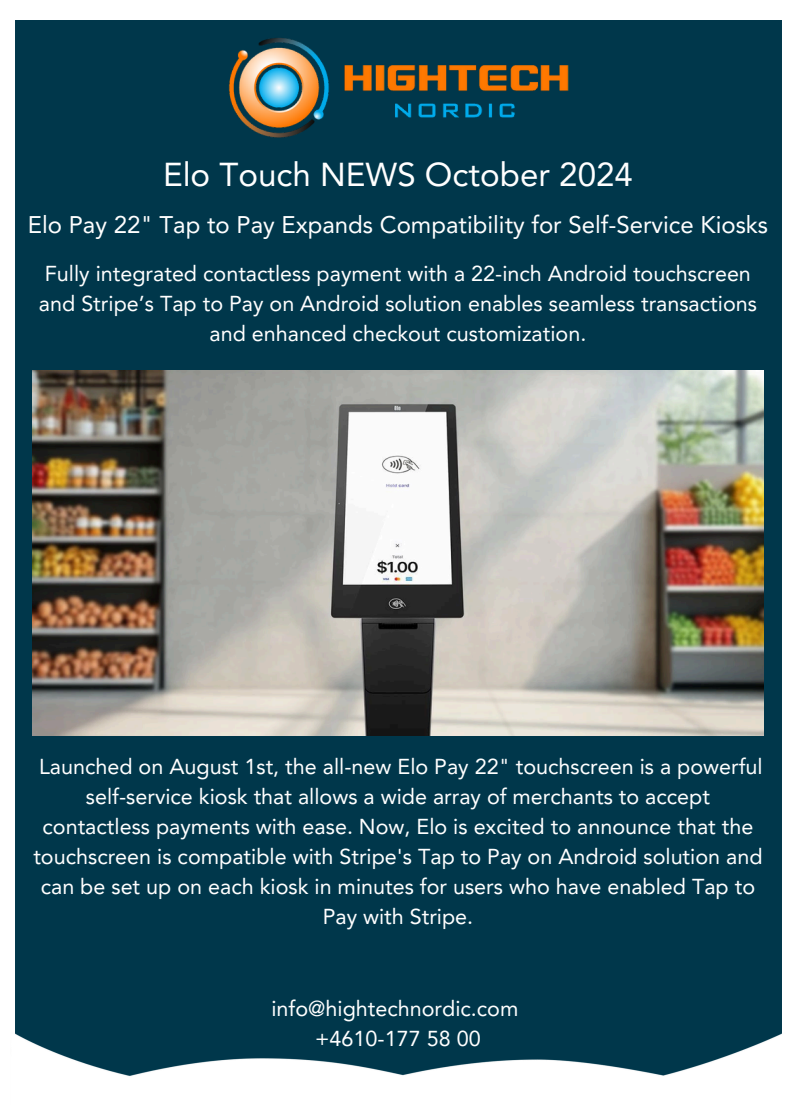
<style>
.page{position:relative;width:796px;height:1105px;background:#fff}
.page>*{position:absolute;margin:0;border:0;box-sizing:border-box;transform-origin:0 0}
.t1{font:33.12px "Avenir LT Pro";color:#fff}
.t2{font:24px "Avenir LT Pro";color:#fff}
.t3{font:21.62px/30px "Avenir LT Pro";color:#fff;text-align:center}
</style>
<div class="page">
<div style="left:15px;top:20px;width:766px;height:1005px;background:#00374b"></div>
<img style="left:15px;top:1025px;width:767px;height:51px">
<img style="left:188px;top:20px;width:420px;height:138px">
<img style="left:33px;top:370px;width:730px;height:365px">
<p class="t1" style="left:163px;top:161px;width:471px">Elo Touch NEWS October 2024</p>
<p class="t2" style="left:28px;top:215px;width:742px">Elo Pay 22" Tap to Pay Expands Compatibility for Self-Service Kiosks</p>
<p class="t3" style="left:39px;top:260px;width:719px">Fully integrated contactless payment with a 22-inch Android touchscreen and Stripe’s Tap to Pay on Android solution enables seamless transactions and enhanced checkout customization.</p>
<p class="t3" style="left:33px;top:753px;width:731px">Launched on August 1st, the all-new Elo Pay 22" touchscreen is a powerful self-service kiosk that allows a wide array of merchants to accept contactless payments with ease. Now, Elo is excited to announce that the touchscreen is compatible with Stripe's Tap to Pay on Android solution and can be set up on each kiosk in minutes for users who have enabled Tap to Pay with Stripe.</p>
<p class="t3" style="left:271px;top:995px;width:249px">info@hightechnordic.com</p>
<p class="t3" style="left:315px;top:1025px;width:167px">+4610-177 58 00</p>
</div>
